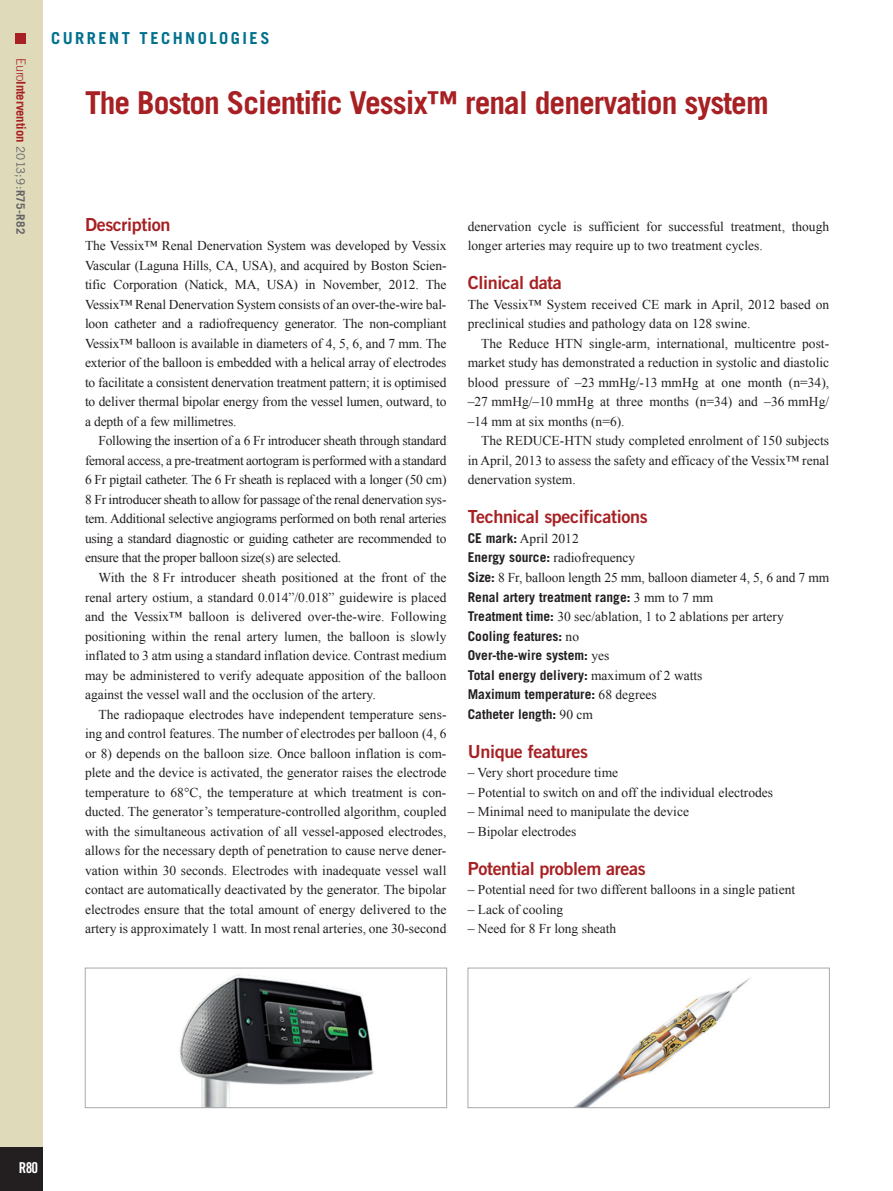
<style>
.page{position:relative;width:893px;height:1191px;background:#fff}
.page>*{position:absolute;margin:0;border:0;box-sizing:border-box;transform-origin:0 0}
.chapitre_titre{font:700 31.5px "Trade Gothic LT Std";letter-spacing:-.03em;color:#a72023}
.intertitre1{font:18px "Trade Gothic LT Std Bd 2";letter-spacing:-.02em;color:#a72023}
.t1{font:700 16.5px "Trade Gothic LT Std";letter-spacing:.15em;color:#00718e}
.t2{font:15px "Trade Gothic LT Std Bd Cn 20";color:#fff}
.text_paragraph{font:13.5px/19.5px "Times New Roman";color:#231f20;text-align:justify}
.text_1er_paragraph{font:13.5px/19.5px "Times New Roman";color:#231f20;text-align:justify}
.text_1er_paragraph-2{font:700 13.5px "Trade Gothic LT Std";color:#231f20}
.t3{font:700 12.75px "Trade Gothic LT Std";letter-spacing:-.01em;color:#a72023}
.s1{font-weight:300}
.s2{font-weight:400;font-size:11.7px;color:#636366}
.s3{font-size:11.7px;color:#636366}
.s4{font-family:"Trade Gothic LT Std";font-weight:700}
.s5{font-family:"Times New Roman";font-weight:400}
</style>
<div class="page">
<div style="left:0;top:0;width:43px;height:1191px;background:#dedaba"></div>
<div style="left:0;top:1147px;width:43px;height:44px;background:#231f20"></div>
<div style="left:16px;top:34px;width:10px;height:10px;background:#a72023"></div>
<img style="left:179px;top:974px;width:195px;height:132px">
<div style="left:85px;top:967px;width:362px;height:141px;border:1px solid #a8a9ad"></div>
<img style="left:575px;top:977px;width:176px;height:129px">
<div style="left:468px;top:967px;width:362px;height:141px;border:1px solid #a8a9ad"></div>
<p class="t3" style="left:29px;top:58px;width:177px;rotate:90deg"><span class="s1">Euro</span>Intervention <span class="s2">2013;9:</span><span class="s3">R75-R82</span></p>
<p class="t1" style="left:51px;top:28px;width:220px">CURRENT TECHNOLOGIES</p>
<p class="chapitre_titre" style="left:85px;top:83px;width:685px">The Boston Scientific Vessix™ renal denervation system</p>
<p class="intertitre1" style="left:85px;top:213px;width:87px">Description</p>
<p class="text_1er_paragraph" style="left:85px;top:236px;width:363px">The Vessix™ Renal Denervation System was developed by Vessix Vascular (Laguna Hills, CA, USA), and acquired by Boston Scien&shy;tific Corporation (Natick, MA, USA) in November, 2012. The Vessix™ Renal Denervation System consists of an over-the-wire bal&shy;loon catheter and a radiofrequency generator. The non-compliant Vessix™ balloon is available in diameters of 4, 5, 6, and 7 mm. The exterior of the balloon is embedded with a helical array of electrodes to facilitate a consistent denervation treatment pattern; it is optimised to deliver thermal bipolar energy from the vessel lumen, outward, to a depth of a few millimetres.</p>
<p class="text_paragraph" style="left:85px;top:431px;width:363px;text-indent:14px">Following the insertion of a 6 Fr introducer sheath through standard femoral access, a pre-treatment aortogram is performed with a standard 6 Fr pigtail catheter. The 6 Fr sheath is replaced with a longer (50 cm)<br>8 Fr introducer sheath to allow for passage of the renal denervation sys&shy;tem. Additional selective angiograms performed on both renal arteries using a standard diagnostic or guiding catheter are recommended to ensure that the proper balloon size(s) are selected.</p>
<p class="text_paragraph" style="left:85px;top:567px;width:363px;text-indent:14px">With the 8 Fr introducer sheath positioned at the front of the renal artery ostium, a standard 0.014”/0.018” guidewire is placed and the Vessix™ balloon is delivered over-the-wire. Following positioning within the renal artery lumen, the balloon is slowly inflated to 3 atm using a standard inflation device. Contrast medium may be administered to verify adequate apposition of the balloon against the vessel wall and the occlusion of the artery.</p>
<p class="text_paragraph" style="left:85px;top:704px;width:363px;text-indent:14px">The radiopaque electrodes have independent temperature sens&shy;ing and control features. The number of electrodes per balloon (4, 6 or 8) depends on the balloon size. Once balloon inflation is com&shy;plete and the device is activated, the generator raises the electrode temperature to 68°C, the temperature at which treatment is con&shy;ducted. The generator’s temperature-controlled algorithm, coupled with the simultaneous activation of all vessel-apposed electrodes, allows for the necessary depth of penetration to cause nerve dener&shy;vation within 30 seconds. Electrodes with inadequate vessel wall contact are automatically deactivated by the generator. The bipolar electrodes ensure that the total amount of energy delivered to the artery is approximately 1 watt. In most renal arteries, one 30-second</p>
<p class="text_paragraph" style="left:468px;top:216px;width:363px">denervation cycle is sufficient for successful treatment, though longer arteries may require up to two treatment cycles.</p>
<p class="intertitre1" style="left:468px;top:272px;width:96px">Clinical data</p>
<p class="text_1er_paragraph" style="left:468px;top:294px;width:363px">The Vessix™ System received CE mark in April, 2012 based on preclinical studies and pathology data on 128 swine.</p>
<p class="text_paragraph" style="left:468px;top:333px;width:363px;text-indent:14px">The Reduce HTN single-arm, international, multicentre post&shy;market study has demonstrated a reduction in systolic and diastolic blood pressure of –23 mmHg/-13 mmHg at one month (n=34), –27 mmHg/–10 mmHg at three months (n=34) and –36 mmHg/ –14 mm at six months (n=6).</p>
<p class="text_paragraph" style="left:468px;top:431px;width:363px;text-indent:14px">The REDUCE-HTN study completed enrolment of 150 subjects in April, 2013 to assess the safety and efficacy of the Vessix™ renal denervation system.</p>
<p class="intertitre1" style="left:468px;top:506px;width:181px">Technical specifications</p>
<p class="text_1er_paragraph" style="left:468px;top:528px;width:113px"><span class="s4">CE mark:</span> April 2012</p>
<p class="text_1er_paragraph" style="left:468px;top:548px;width:169px"><span class="s4">Energy source:</span> radiofrequency</p>
<p class="text_1er_paragraph" style="left:468px;top:567px;width:363px"><span class="s4">Size:</span> 8 Fr, balloon length 25 mm, balloon diameter 4, 5, 6 and 7 mm</p>
<p class="text_1er_paragraph-2" style="left:468px;top:588px;width:247px">Renal artery treatment range: <span class="s5">3 mm to 7 mm</span></p>
<p class="text_1er_paragraph" style="left:468px;top:606px;width:318px"><span class="s4">Treatment time:</span> 30 sec/ablation, 1 to 2 ablations per artery</p>
<p class="text_1er_paragraph-2" style="left:468px;top:627px;width:113px">Cooling features: <span class="s5">no</span></p>
<p class="text_1er_paragraph-2" style="left:468px;top:647px;width:143px">Over-the-wire system: <span class="s5">yes</span></p>
<p class="text_1er_paragraph-2" style="left:468px;top:666px;width:236px">Total energy delivery: <span class="s5">maximum of 2 watts</span></p>
<p class="text_1er_paragraph-2" style="left:468px;top:686px;width:190px">Maximum temperature: <span class="s5">68 degrees</span></p>
<p class="text_1er_paragraph-2" style="left:468px;top:705px;width:127px">Catheter length: <span class="s5">90 cm</span></p>
<p class="intertitre1" style="left:468px;top:740px;width:122px">Unique features</p>
<p class="text_1er_paragraph" style="left:468px;top:762px;width:152px">– Very short procedure time</p>
<p class="text_1er_paragraph" style="left:468px;top:782px;width:307px">– Potential to switch on and off the individual electrodes</p>
<p class="text_1er_paragraph" style="left:468px;top:801px;width:223px">– Minimal need to manipulate the device</p>
<p class="text_1er_paragraph" style="left:468px;top:821px;width:110px">– Bipolar electrodes</p>
<p class="intertitre1" style="left:468px;top:857px;width:180px">Potential problem areas</p>
<p class="text_1er_paragraph" style="left:468px;top:879px;width:329px">– Potential need for two different balloons in a single patient</p>
<p class="text_1er_paragraph" style="left:468px;top:899px;width:97px">– Lack of cooling</p>
<p class="text_1er_paragraph" style="left:468px;top:918px;width:150px">– Need for 8 Fr long sheath</p>
<p class="t2" style="left:19px;top:1158px;width:21px">R80</p>
</div>
